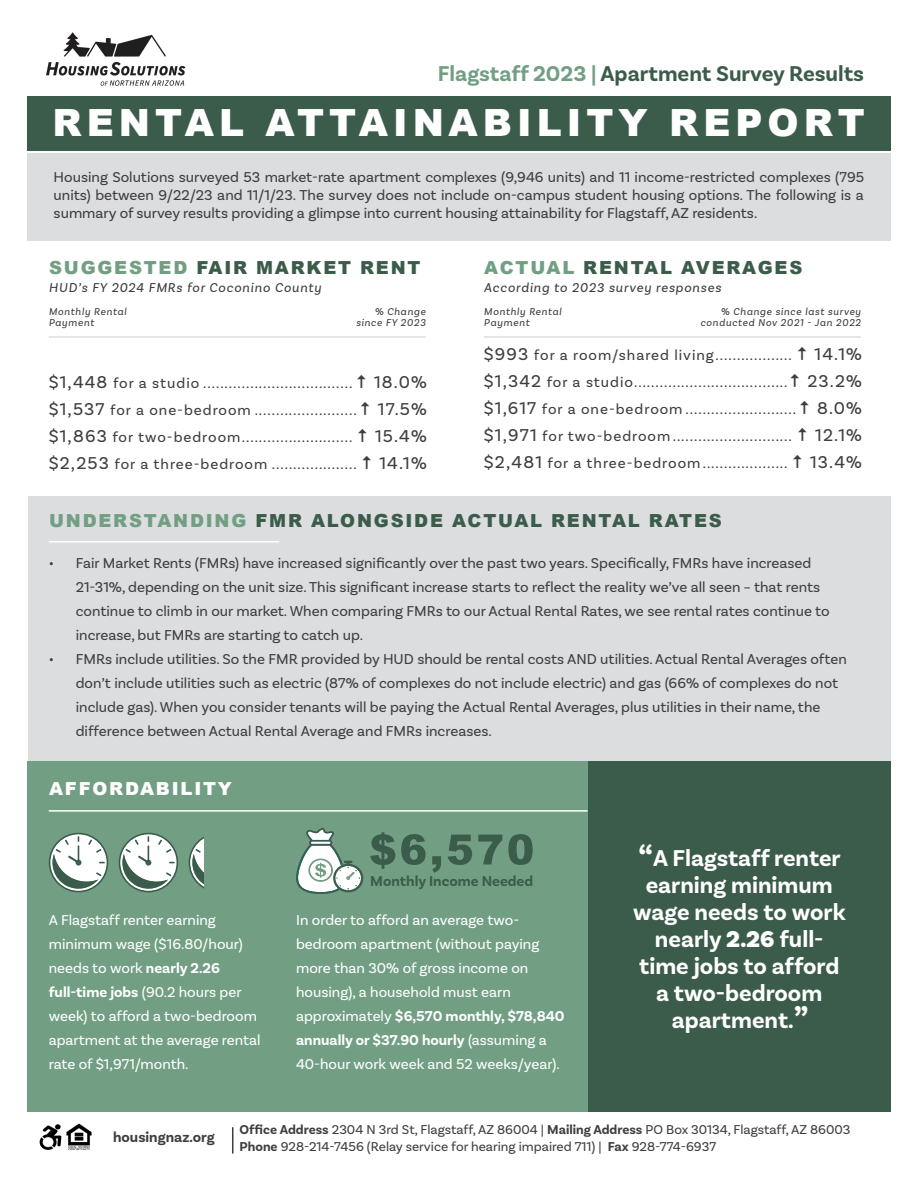
<style>
.page{position:relative;width:918px;height:1188px;background:#fff}
.page>*{position:absolute;margin:0;border:0;box-sizing:border-box;transform-origin:0 0}
.t1{font:900 37.5px "Arial";letter-spacing:.135em;color:#fff}
.t2{font:700 24px/27px "Basic Sans";color:#fff;text-align:center}
.t3{font:700 22.5px "Basic Sans";color:#3c5c4b}
.t4{font:900 18px "Arial";letter-spacing:.1em;color:#3c5c4b}
.t5{font:900 18px "Arial";letter-spacing:.1em;color:#fff}
.t6{font:15px/24px "Basic Sans";color:#3e3e3f}
.t7{font:15px "Basic Sans";letter-spacing:.065em;color:#3e3e3f}
.t8{font:15px/24px "Basic Sans";color:#fff}
.t9{font:700 15px "Basic Sans";color:#3c5c4b}
.t10{font:700 15px "Basic Sans";color:#3e3e3f}
.t11{font:13.5px "Basic Sans";color:#3e3e3f}
.t12{font:italic 13.5px "Basic Sans";letter-spacing:.065em;color:#3e3e3f}
.t13{font:italic 10.5px/10.5px "Basic Sans";letter-spacing:.065em;color:#3e3e3f;text-align:right}
.s1{color:#729f84}
.s2{font-size:18px}
.s3{font-weight:700}
.s4{font-size:33px}
.s5{font-weight:900}
</style>
<div class="page">
<div style="left:29px;top:497px;width:862px;height:275px;background:#dcdddf"></div>
<div style="left:588px;top:761px;width:303px;height:351px;background:#3c5c4b"></div>
<img style="left:46px;top:32px;width:140px;height:54px">
<div style="left:27px;top:153px;width:864px;height:88px;background:#dcdddf"></div>
<div style="left:27px;top:96px;width:864px;height:54px;background:#3c5c4b"></div>
<div style="left:27px;top:761px;width:561px;height:351px;background:#729f84"></div>
<hr style="left:49px;top:541px;width:230px;height:2px;background:#fff">
<img style="left:39px;top:1124px;width:53px;height:26px">
<svg style="left:232px;top:1127px;width:1px;height:27px"></svg>
<hr style="left:49px;top:336px;width:377px;height:2px;background:#dcdddf">
<hr style="left:484px;top:336px;width:377px;height:2px;background:#dcdddf">
<hr style="left:49px;top:810px;width:539px;height:2px;background:#fff">
<svg style="left:49px;top:833px;width:59px;height:60px"></svg>
<svg style="left:119px;top:833px;width:59px;height:60px"></svg>
<svg style="left:189px;top:836px;width:15px;height:53px"></svg>
<svg style="left:296px;top:828px;width:68px;height:66px"></svg>
<svg style="left:370px;top:832px;width:163px;height:41px"></svg>
<p class="t3" style="left:438px;top:60px;width:428px"><span class="s1">Flagstaff 2023 |</span> Apartment Survey Results</p>
<p class="t1" style="left:53px;top:95px;width:814px">RENTAL ATTAINABILITY REPORT</p>
<p class="t6" style="left:54px;top:168px;width:812px;line-height:18px;text-align:justify">Housing Solutions surveyed 53 market-rate apartment complexes (9,946 units) and 11 income-restricted complexes (795 units) between 9/22/23 and 11/1/23. The survey does not include on-campus student housing options. The following is a summary of survey results providing a glimpse into current housing attainability for Flagstaff, AZ residents.</p>
<p class="t4" style="left:49px;top:254px;width:373px"><span class="s1">SUGGESTED</span> FAIR MARKET RENT</p>
<p class="t4" style="left:484px;top:254px;width:320px"><span class="s1">ACTUAL</span> RENTAL AVERAGES</p>
<p class="t12" style="left:49px;top:279px;width:274px">HUD’s FY 2024 FMRs for Coconino County</p>
<p class="t12" style="left:484px;top:279px;width:239px">According to 2023 survey responses</p>
<p class="t13" style="left:49px;top:307px;width:79px;text-align:left">Monthly Rental<br>Payment</p>
<p class="t13" style="left:700px;top:307px;width:162px">% Change since last survey conducted Nov 2021 - Jan 2022</p>
<p class="t13" style="left:356px;top:307px;width:71px">% Change since FY 2023</p>
<p class="t13" style="left:484px;top:307px;width:79px;text-align:left">Monthly Rental<br>Payment</p>
<p class="t7" style="left:49px;top:374px;width:380px"><span class="s2">$1,448</span> for a studio ................................... • <span class="s2">18.0%</span></p>
<p class="t7" style="left:49px;top:401px;width:380px"><span class="s2">$1,537</span> for a one-bedroom ........................• <span class="s2">17.5%</span></p>
<p class="t7" style="left:49px;top:428px;width:380px"><span class="s2">$1,863</span> for two-bedroom.......................... • <span class="s2">15.4%</span></p>
<p class="t7" style="left:49px;top:455px;width:380px"><span class="s2">$2,253</span> for a three-bedroom .................... • <span class="s2">14.1%</span></p>
<p class="t7" style="left:484px;top:346px;width:380px"><span class="s2">$993</span> for a room/shared living.................. • <span class="s2">14.1%</span></p>
<p class="t7" style="left:484px;top:373px;width:380px"><span class="s2">$1,342</span> for a studio....................................• <span class="s2">23.2%</span></p>
<p class="t7" style="left:484px;top:400px;width:380px"><span class="s2">$1,617</span> for a one-bedroom ..........................• <span class="s2">8.0%</span></p>
<p class="t7" style="left:484px;top:427px;width:380px"><span class="s2">$1,971</span> for two-bedroom............................ • <span class="s2">12.1%</span></p>
<p class="t7" style="left:484px;top:454px;width:380px"><span class="s2">$2,481</span> for a three-bedroom.................... • <span class="s2">13.4%</span></p>
<p class="t4" style="left:49px;top:507px;width:674px"><span class="s1">UNDERSTANDING</span> FMR ALONGSIDE ACTUAL RENTAL RATES</p>
<p class="t6" style="left:76px;top:550px;width:755px;text-indent:-27px">• Fair Market Rents (FMRs) have increased significantly over the past two years. Specifically, FMRs have increased 21-31%, depending on the unit size. This significant increase starts to reflect the reality we’ve all seen – that rents continue to climb in our market. When comparing FMRs to our Actual Rental Rates, we see rental rates continue to increase, but FMRs are starting to catch up.</p>
<p class="t6" style="left:76px;top:646px;width:773px;text-indent:-27px">• FMRs include utilities. So the FMR provided by HUD should be rental costs AND utilities. Actual Rental Averages often don’t include utilities such as electric (87% of complexes do not include electric) and gas (66% of complexes do not include gas). When you consider tenants will be paying the Actual Rental Averages, plus utilities in their name, the difference between Actual Rental Average and FMRs increases.</p>
<p class="t5" style="left:49px;top:775px;width:184px">AFFORDABILITY</p>
<p class="t9" style="left:370px;top:872px;width:164px">Monthly Income Needed</p>
<p class="t8" style="left:49px;top:908px;width:213px">A Flagstaff renter earning minimum wage ($16.80/hour) needs to work <span class="s3">nearly 2.26 full-time jobs</span> (90.2 hours per week) to afford a two-bedroom apartment at the average rental rate of $1,971/month.</p>
<p class="t8" style="left:296px;top:908px;width:270px">In order to afford an average two&shy;bedroom apartment (without paying more than 30% of gross income on housing), a household must earn approximately <span class="s3">$6,570 monthly, $78,840 annually or $37.90 hourly</span> (assuming a 40-hour work week and 52 weeks/year).</p>
<p class="t2" style="left:633px;top:844px;width:214px"><span class="s4">“</span>A Flagstaff renter earning minimum wage needs to work nearly <span class="s5">2.26</span> full&shy;time jobs to afford a two-bedroom apartment.<span class="s4">”</span></p>
<p class="t10" style="left:113px;top:1127px;width:103px">housingnaz.org</p>
<p class="t11" style="left:240px;top:1122px;width:612px"><span class="s3">Office Address</span> 2304 N 3rd St, Flagstaff, AZ 86004 | <span class="s3">Mailing Address</span> PO Box 30134, Flagstaff, AZ 86003</p>
<p class="t11" style="left:240px;top:1138px;width:478px"><span class="s3">Phone</span> 928-214-7456 (Relay service for hearing impaired 711) | <span class="s3">Fax</span> 928-774-6937</p>
</div>
